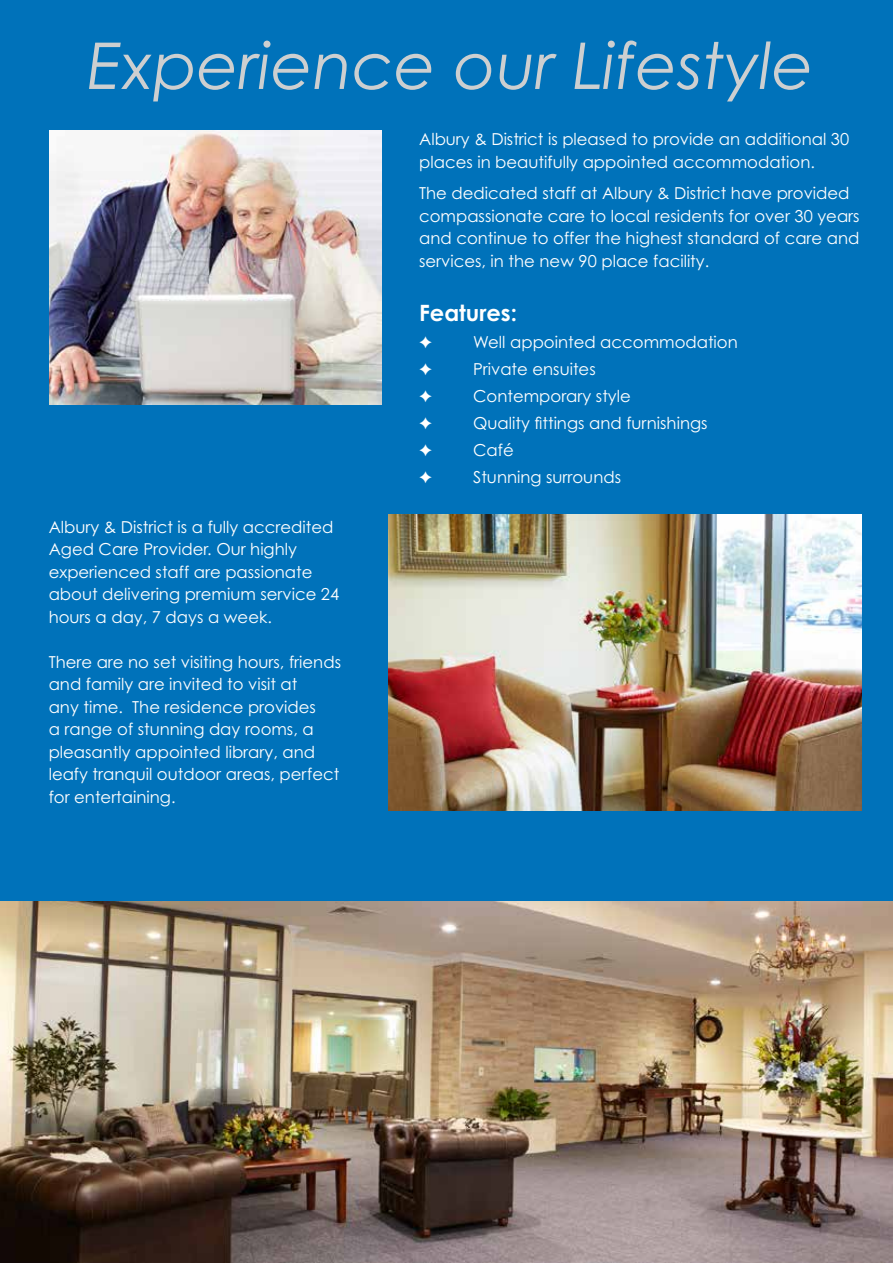
<style>
.page{position:relative;width:893px;height:1263px;background:#0072ba}
.page>*{position:absolute;margin:0;border:0;box-sizing:border-box;transform-origin:0 0}
.t1{font:italic 64.5px "Century Gothic";color:#cdcfd0}
.t2{font:700 22.5px "Century Gothic";color:#fff}
.t3{font:16.5px/22.5px "Century Gothic";color:#fff}
</style>
<div class="page">
<img style="left:388px;top:514px;width:473px;height:296px">
<img style="left:0;top:901px;width:893px;height:362px">
<img style="left:50px;top:130px;width:331px;height:274px">
<h1 class="t1" style="left:87px;top:27px;width:728px">Experience our Lifestyle</h1>
<p class="t3" style="left:419px;top:128px;width:431px">Albury &amp; District is pleased to provide an additional 30 places in beautifully appointed accommodation.</p>
<p class="t3" style="left:419px;top:182px;width:442px">The dedicated staff at Albury &amp; District have provided compassionate care to local residents for over 30 years and continue to offer the highest standard of care and services, in the new 90 place facility.</p>
<h2 class="t2" style="left:419px;top:299px;width:99px">Features:</h2>
<p class="t3" style="left:473px;top:330px;width:266px">Well appointed accommodation</p>
<p class="t3" style="left:473px;top:357px;width:124px">Private ensuites</p>
<p class="t3" style="left:473px;top:384px;width:159px">Contemporary style</p>
<p class="t3" style="left:473px;top:411px;width:236px">Quality fittings and furnishings</p>
<p class="t3" style="left:473px;top:438px;width:42px">Café</p>
<p class="t3" style="left:473px;top:465px;width:149px">Stunning surrounds</p>
<p class="t3" style="left:49px;top:515px;width:292px">Albury &amp; District is a fully accredited Aged Care Provider. Our highly experienced staff are passionate about delivering premium service 24 hours a day, 7 days a week.</p>
<p class="t3" style="left:49px;top:650px;width:294px">There are no set visiting hours, friends and family are invited to visit at<br>any time. The residence provides<br>a range of stunning day rooms, a pleasantly appointed library, and leafy tranquil outdoor areas, perfect for entertaining.</p>
</div>
